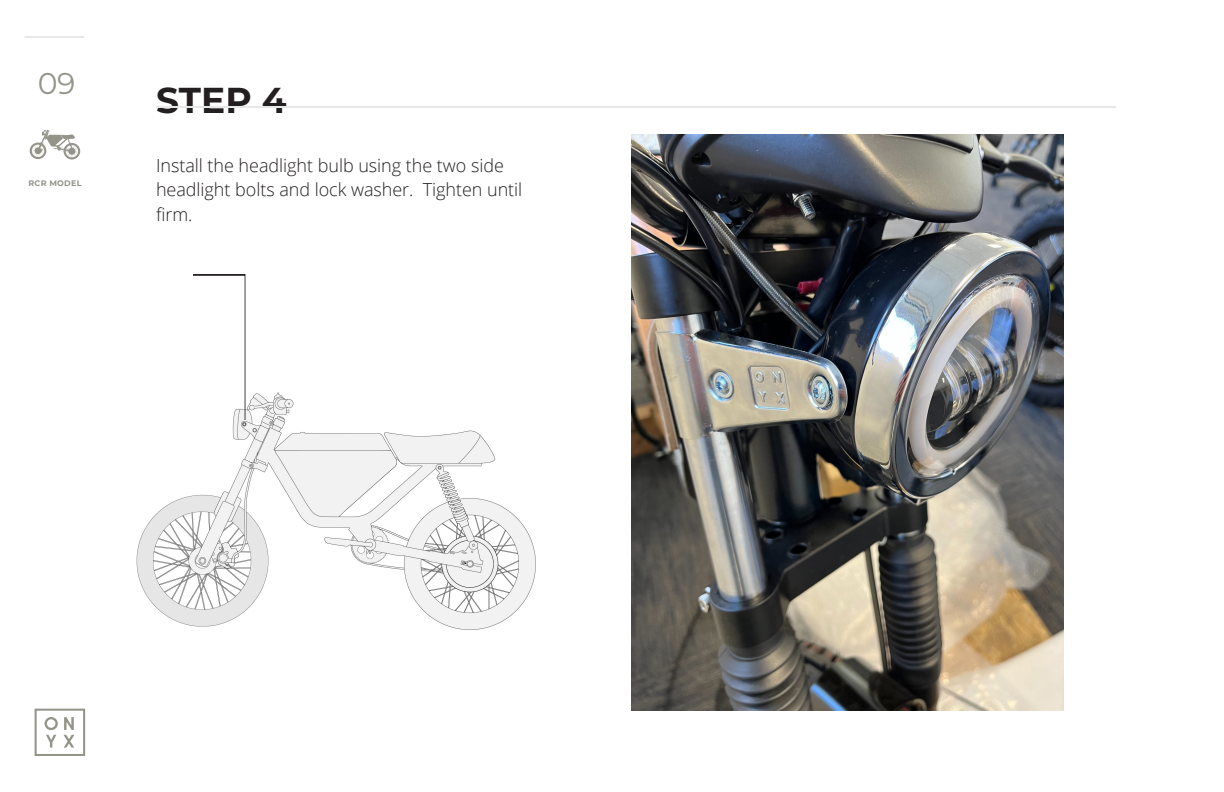
<style>
.page{position:relative;width:1224px;height:792px;background:#fff}
.page>*{position:absolute;margin:0;border:0;box-sizing:border-box;transform-origin:0 0}
.t1{font:700 36px "Montserrat";color:#231f20}
.t2{font:30px "Montserrat";color:#94948a}
.t3{font:300 18px/24.2px "Open Sans";color:#231f20}
.t4{font:700 8px "Montserrat";letter-spacing:.03em;color:#94948a}
</style>
<div class="page">
<svg style="left:35px;top:709px;width:50px;height:47px"></svg>
<hr style="left:24px;top:36px;width:60px;height:2px;background:#e6e7e9">
<svg style="left:30px;top:130px;width:50px;height:30px"></svg>
<hr style="left:156px;top:106px;width:960px;height:2px;background:#e6e7e9">
<img style="left:632px;top:135px;width:431px;height:575px">
<img style="left:136px;top:392px;width:400px;height:238px">
<svg style="left:192px;top:274px;width:54px;height:148px"></svg>
<h2 class="t2" style="left:38px;top:63px;width:39px">09</h2>
<p class="t4" style="left:29px;top:178px;width:55px">RCR MODEL</p>
<h1 class="t1" style="left:156px;top:74px;width:132px">STEP 4</h1>
<p class="t3" style="left:156px;top:153px;width:368px">Install the headlight bulb using the two side headlight bolts and lock washer. Tighten until firm.</p>
</div>
